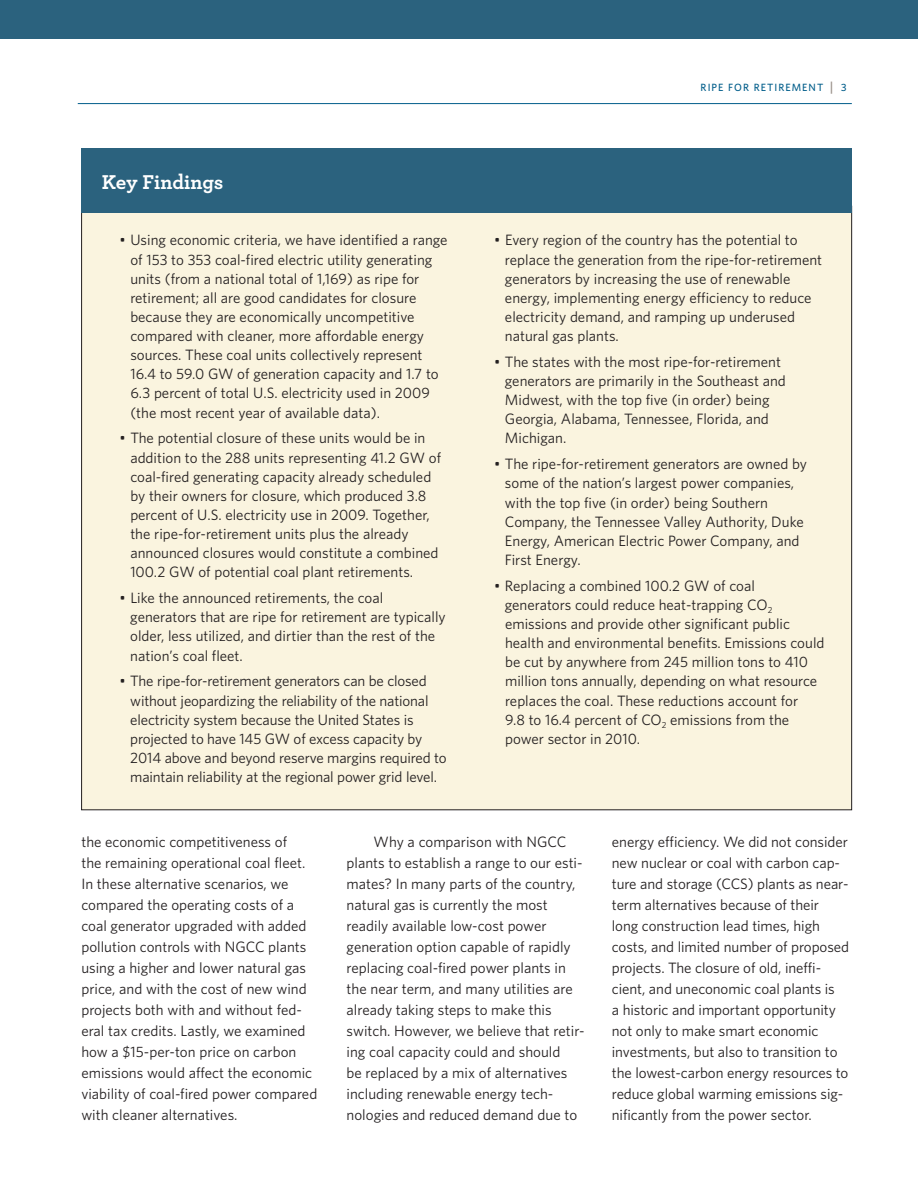
<style>
.page{position:relative;width:918px;height:1188px;background:#fff}
.page>*{position:absolute;margin:0;border:0;box-sizing:border-box;transform-origin:0 0}
.t1{font:700 21px "Archer";letter-spacing:-.005em;color:#fff}
.t2{font:15px/21px "Whitney";color:#231f20}
.t3{font:500 10.5px "Whitney";letter-spacing:.1em;color:#005d8a}
</style>
<div class="page">
<svg style="left:831px;top:82px;width:1px;height:12px"></svg>
<hr style="left:78px;top:103px;width:774px;height:1px;background:#005d8a">
<div style="left:0;top:0;width:918px;height:39px;background:#2b627e"></div>
<div style="left:82px;top:206px;width:770px;height:604px;background:#faf4df"></div>
<div style="left:82px;top:148px;width:770px;height:65px;background:#2b627e"></div>
<h1 class="t1" style="left:102px;top:169px;width:123px">Key Findings</h1>
<p class="t2" style="left:130px;top:230px;width:319px;line-height:19.2px;text-indent:-11px">• Using economic criteria, we have identified a range of 153 to 353 coal-fired electric utility generating units (from a national total of 1,169) as ripe for retirement; all are good candidates for closure because they are economically uncompetitive compared with cleaner, more affordable energy sources. These coal units collectively represent 16.4 to 59.0 GW of generation capacity and 1.7 to 6.3 percent of total U.S. electricity used in 2009 (the most recent year of available data).</p>
<p class="t2" style="left:130px;top:428px;width:312px;line-height:19.2px;text-indent:-11px">• The potential closure of these units would be in addition to the 288 units representing 41.2 GW of coal-fired generating capacity already scheduled by their owners for closure, which produced 3.8 percent of U.S. electricity use in 2009. Together, the ripe-for-retirement units plus the already announced closures would constitute a combined 100.2 GW of potential coal plant retirements.</p>
<p class="t2" style="left:130px;top:588px;width:317px;line-height:19px;text-indent:-11px">• Like the announced retirements, the coal generators that are ripe for retirement are typically older, less utilized, and dirtier than the rest of the nation’s coal fleet.</p>
<p class="t2" style="left:130px;top:671px;width:318px;line-height:19.2px;text-indent:-11px">• The ripe-for-retirement generators can be closed without jeopardizing the reliability of the national electricity system because the United States is projected to have 145 GW of excess capacity by 2014 above and beyond reserve margins required to maintain reliability at the regional power grid level.</p>
<p class="t3" style="left:701px;top:81px;width:124px">RIPE FOR RETIREMENT</p>
<p class="t3" style="left:841px;top:81px;width:7px">3</p>
<p class="t2" style="left:505px;top:230px;width:319px;line-height:19.2px;text-indent:-11px">• Every region of the country has the potential to replace the generation from the ripe-for-retirement generators by increasing the use of renewable energy, implementing energy efficiency to reduce electricity demand, and ramping up underused natural gas plants.</p>
<p class="t2" style="left:505px;top:352px;width:282px;line-height:19.2px;text-indent:-11px">• The states with the most ripe-for-retirement generators are primarily in the Southeast and Midwest, with the top five (in order) being Georgia, Alabama, Tennessee, Florida, and Michigan.</p>
<p class="t2" style="left:505px;top:454px;width:304px;line-height:19px;text-indent:-11px">• The ripe-for-retirement generators are owned by some of the nation’s largest power companies, with the top five (in order) being Southern Company, the Tennessee Valley Authority, Duke Energy, American Electric Power Company, and First Energy.</p>
<p class="t2" style="left:505px;top:576px;width:321px;line-height:19.2px;text-indent:-11px">• Replacing a combined 100.2 GW of coal generators could reduce heat-trapping CO<sub>2 </sub>emissions and provide other significant public health and environmental benefits. Emissions could be cut by anywhere from 245 million tons to 410 million tons annually, depending on what resource replaces the coal. These reductions account for<br>9.8 to 16.4 percent of CO<sub>2</sub> emissions from the power sector in 2010.</p>
<p class="t2" style="left:81px;top:831px;width:237px">the economic competitiveness of<br>the remaining operational coal fleet.<br>In these alternative scenarios, we compared the operating costs of a coal generator upgraded with added pollution controls with NGCC plants using a higher and lower natural gas price, and with the cost of new wind projects both with and without fed&shy;eral tax credits. Lastly, we examined how a $15-per-ton price on carbon emissions would affect the economic viability of coal-fired power compared with cleaner alternatives.</p>
<p class="t2" style="left:347px;top:831px;width:240px;text-indent:27px">Why a comparison with NGCC plants to establish a range to our esti&shy;mates? In many parts of the country, natural gas is currently the most readily available low-cost power generation option capable of rapidly replacing coal-fired power plants in the near term, and many utilities are already taking steps to make this switch. However, we believe that retir&shy;ing coal capacity could and should<br>be replaced by a mix of alternatives including renewable energy tech&shy;nologies and reduced demand due to</p>
<p class="t2" style="left:612px;top:831px;width:239px">energy efficiency. We did not consider new nuclear or coal with carbon cap&shy;ture and storage (CCS) plants as near&shy;term alternatives because of their long construction lead times, high costs, and limited number of proposed projects. The closure of old, ineffi&shy;cient, and uneconomic coal plants is<br>a historic and important opportunity not only to make smart economic investments, but also to transition to the lowest-carbon energy resources to reduce global warming emissions sig&shy;nificantly from the power sector.</p>
</div>
